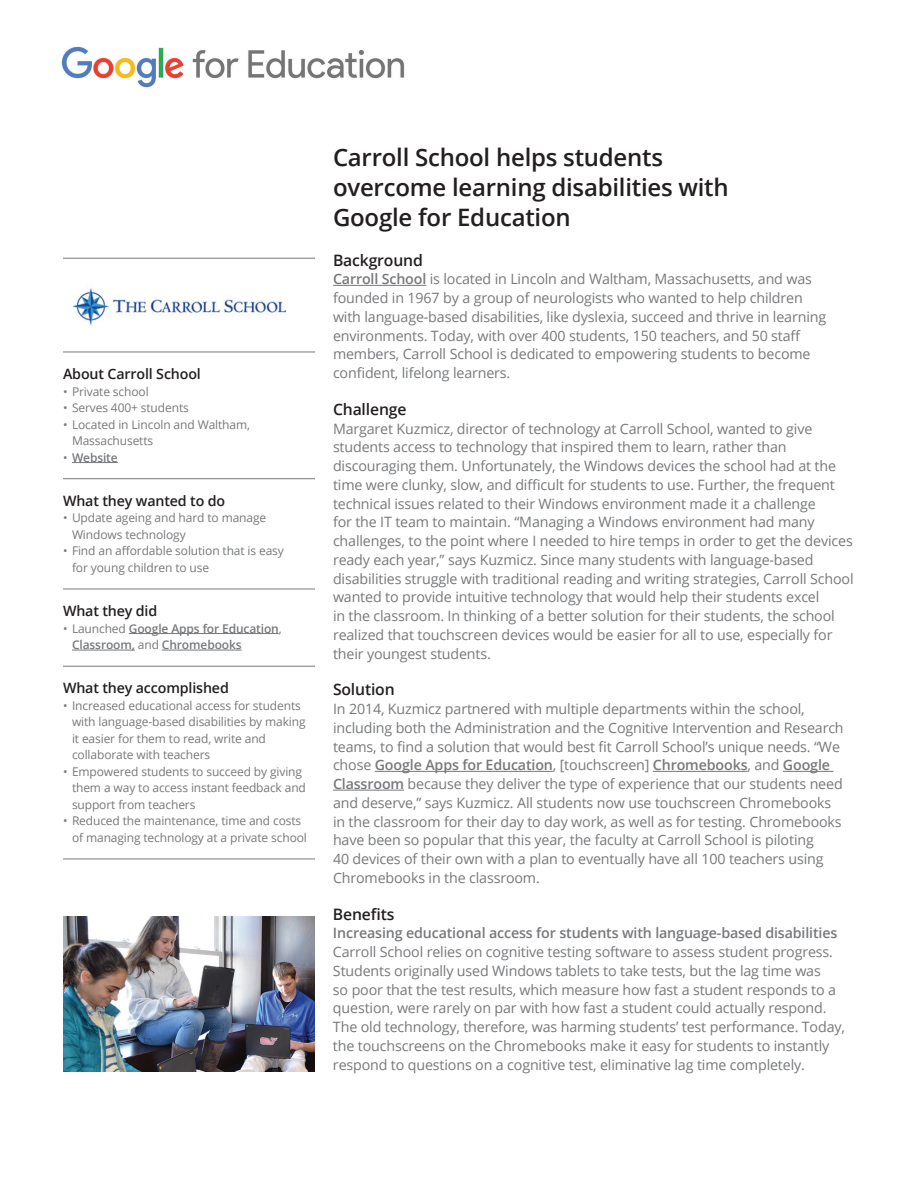
<style>
.page{position:relative;width:918px;height:1188px;background:#fff}
.page>*{position:absolute;margin:0;border:0;box-sizing:border-box;transform-origin:0 0}
.t1{font:600 24px/30px "Open Sans";letter-spacing:-.01em;color:#231f20}
.t2{font:600 15.75px "Open Sans";letter-spacing:-.01em;color:#231f20}
.t3{font:14.25px/18.8px "Open Sans";letter-spacing:-.01em;color:#76787b}
.t4{font:600 14.25px "Open Sans";letter-spacing:-.01em;color:#76787b}
.t5{font:600 14.25px "Open Sans";letter-spacing:-.01em;color:#231f20}
.t6{font:12px/16.5px "Open Sans";letter-spacing:-.01em;color:#76787b}
.t7{font:600 12px/16.5px "Open Sans";letter-spacing:-.01em;color:#76787b}
.s1{font-weight:400}
.s2{font-weight:600}
</style>
<div class="page">
<img style="left:61px;top:46px;width:344px;height:42px">
<hr style="left:333px;top:285px;width:93px;height:1px;background:#76787b">
<hr style="left:375px;top:771px;width:178px;height:1px;background:#76787b">
<hr style="left:653px;top:771px;width:94px;height:1px;background:#76787b">
<hr style="left:783px;top:771px;width:50px;height:1px;background:#76787b">
<hr style="left:333px;top:790px;width:71px;height:1px;background:#76787b">
<hr style="left:63px;top:258px;width:252px;height:1px;background:#76787b">
<hr style="left:63px;top:352px;width:252px;height:1px;background:#76787b">
<hr style="left:72px;top:462px;width:46px;height:1px;background:#76787b">
<hr style="left:63px;top:478px;width:252px;height:1px;background:#76787b">
<hr style="left:63px;top:589px;width:252px;height:1px;background:#76787b">
<hr style="left:129px;top:633px;width:150px;height:1px;background:#76787b">
<hr style="left:72px;top:650px;width:63px;height:1px;background:#76787b">
<hr style="left:162px;top:650px;width:80px;height:1px;background:#76787b">
<hr style="left:63px;top:666px;width:252px;height:1px;background:#76787b">
<hr style="left:63px;top:859px;width:252px;height:1px;background:#76787b">
<img style="left:63px;top:916px;width:252px;height:155px">
<img style="left:74px;top:288px;width:212px;height:38px">
<p class="t5" style="left:63px;top:364px;width:139px">About Carroll School</p>
<p class="t6" style="left:63px;top:383px;width:87px">• Private school</p>
<p class="t6" style="left:63px;top:399px;width:127px">• Serves 400+ students</p>
<p class="t6" style="left:72px;top:416px;width:180px;text-indent:-9px">• Located in Lincoln and Waltham,<br>Massachusetts</p>
<p class="t7" style="left:63px;top:449px;width:56px"><span class="s1">•</span> Website</p>
<p class="t5" style="left:63px;top:491px;width:164px">What they wanted to do</p>
<p class="t6" style="left:72px;top:509px;width:196px;text-indent:-9px">• Update ageing and hard to manage<br>Windows technology</p>
<p class="t6" style="left:72px;top:542px;width:213px;text-indent:-9px">• Find an affordable solution that is easy for young children to use</p>
<p class="t5" style="left:63px;top:601px;width:96px">What they did</p>
<p class="t7" style="left:72px;top:620px;width:211px;text-indent:-9px"><span class="s1">• Launched</span> Google Apps for Education<span class="s1">,<br></span>Classroom, <span class="s1">and</span> Chromebooks</p>
<p class="t5" style="left:63px;top:678px;width:167px">What they accomplished</p>
<p class="t6" style="left:72px;top:697px;width:235px;text-indent:-9px">• Increased educational access for students with language-based disabilities by making it easier for them to read, write and collaborate with teachers</p>
<p class="t6" style="left:72px;top:763px;width:235px;text-indent:-9px">• Empowered students to succeed by giving them a way to access instant feedback and support from teachers</p>
<p class="t6" style="left:72px;top:812px;width:236px;text-indent:-9px">• Reduced the maintenance, time and costs of managing technology at a private school</p>
<h1 class="t1" style="left:333px;top:142px;width:397px">Carroll School helps students overcome learning disabilities with<br>Google for Education</h1>
<p class="t2" style="left:333px;top:249px;width:91px">Background</p>
<p class="t3" style="left:333px;top:269px;width:495px"><span class="s2">Carroll School</span> is located in Lincoln and Waltham, Massachusetts, and was founded in 1967 by a group of neurologists who wanted to help children with language-based disabilities, like dyslexia, succeed and thrive in learning environments. Today, with over 400 students, 150 teachers, and 50 staff members, Carroll School is dedicated to empowering students to become confident, lifelong learners.</p>
<p class="t2" style="left:333px;top:398px;width:75px">Challenge</p>
<p class="t3" style="left:333px;top:419px;width:522px">Margaret Kuzmicz, director of technology at Carroll School, wanted to give students access to technology that inspired them to learn, rather than discouraging them. Unfortunately, the Windows devices the school had at the time were clunky, slow, and difficult for students to use. Further, the frequent technical issues related to their Windows environment made it a challenge<br>for the IT team to maintain. “Managing a Windows environment had many challenges, to the point where I needed to hire temps in order to get the devices ready each year,” says Kuzmicz. Since many students with language-based disabilities struggle with traditional reading and writing strategies, Carroll School wanted to provide intuitive technology that would help their students excel<br>in the classroom. In thinking of a better solution for their students, the school realized that touchscreen devices would be easier for all to use, especially for their youngest students.</p>
<p class="t2" style="left:333px;top:679px;width:63px">Solution</p>
<p class="t3" style="left:333px;top:699px;width:512px">In 2014, Kuzmicz partnered with multiple departments within the school, including both the Administration and the Cognitive Intervention and Research teams, to find a solution that would best fit Carroll School’s unique needs. “We chose <span class="s2">Google Apps for Education</span>, [touchscreen] <span class="s2">Chromebooks</span>, and <span class="s2">Google Classroom</span> because they deliver the type of experience that our students need and deserve,” says Kuzmicz. All students now use touchscreen Chromebooks in the classroom for their day to day work, as well as for testing. Chromebooks have been so popular that this year, the faculty at Carroll School is piloting<br>40 devices of their own with a plan to eventually have all 100 teachers using Chromebooks in the classroom.</p>
<p class="t2" style="left:333px;top:903px;width:63px">Benefits</p>
<p class="t4" style="left:333px;top:923px;width:506px">Increasing educational access for students with language-based disabilities</p>
<p class="t3" style="left:333px;top:942px;width:513px">Carroll School relies on cognitive testing software to assess student progress.<br>Students originally used Windows tablets to take tests, but the lag time was<br>so poor that the test results, which measure how fast a student responds to a question, were rarely on par with how fast a student could actually respond.<br>The old technology, therefore, was harming students’ test performance. Today, the touchscreens on the Chromebooks make it easy for students to instantly respond to questions on a cognitive test, eliminative lag time completely.</p>
</div>
